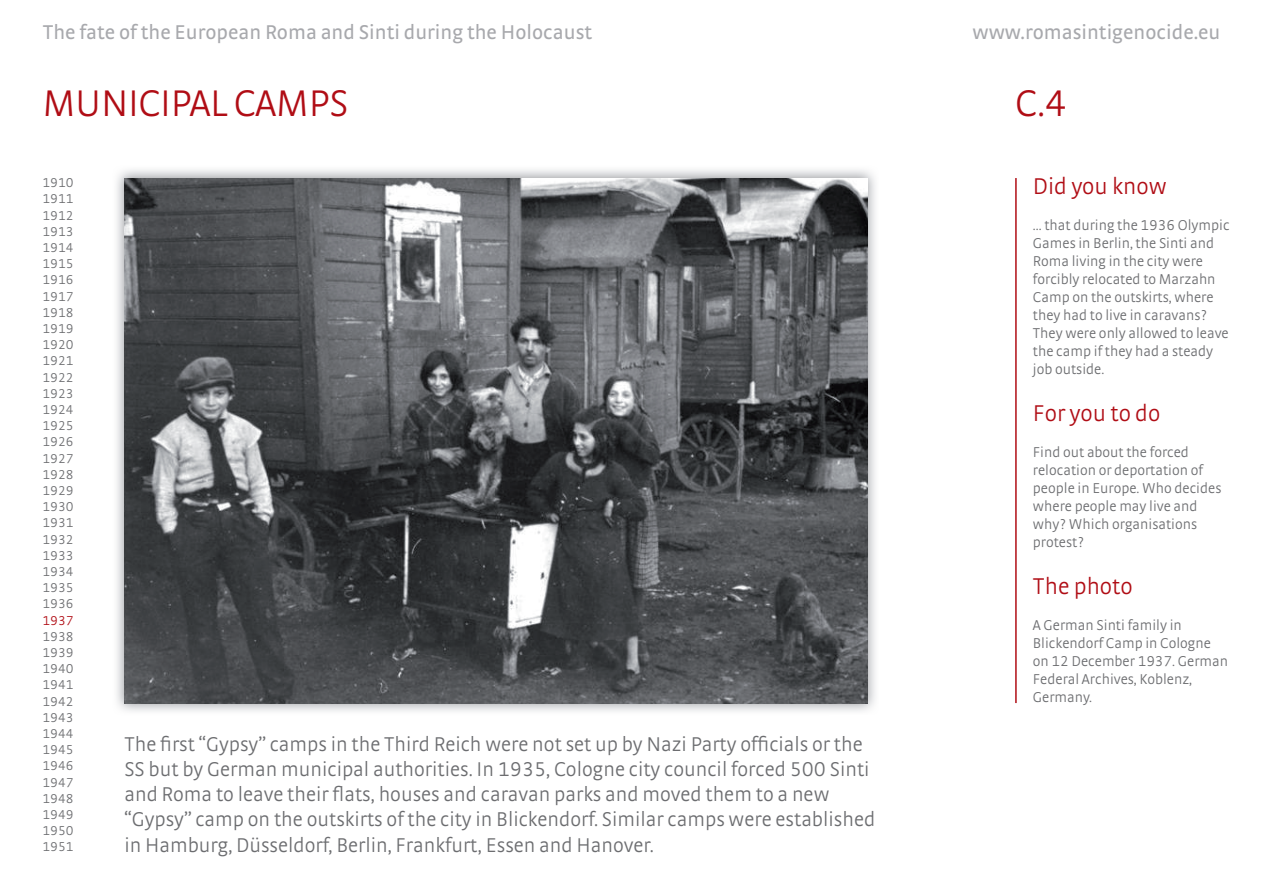
<style>
.page{position:relative;width:1263px;height:893px;background:#fff}
.page>*{position:absolute;margin:0;border:0;box-sizing:border-box;transform-origin:0 0}
.t1{font:300 39px "Strada TF";letter-spacing:-.01em;color:#b00d15}
.t2{font:300 24px "Strada TF";color:#b00d15}
.t3{font:300 21px/25.2px "Strada TF";color:#6c6d70}
.t4{font:21px "Strada TF";color:#a8a9ad}
.t5{font:300 15px/18px "Strada TF";color:#6c6d70}
.t6{font:300 13.5px/16.2px "Strada TF";color:#6c6d70;text-align:justify}
.t7{font:300 13.5px "Strada TF";color:#b00d15}
</style>
<div class="page">
<img style="left:116px;top:169px;width:759px;height:543px">
<img style="left:124px;top:178px;width:743px;height:525px">
<hr style="left:1015px;top:178px;width:2px;height:525px;background:#b00d15">
<h3 class="t4" style="left:43px;top:20px;width:551px">The fate of the European Roma and Sinti during the Holocaust</h3>
<h3 class="t4" style="left:972px;top:20px;width:249px">www.romasintigenocide.eu</h3>
<h1 class="t1" style="left:43px;top:81px;width:307px">MUNICIPAL CAMPS</h1>
<h1 class="t1" style="left:1015px;top:81px;width:54px">C.4</h1>
<p class="t6" style="left:43px;top:175px;width:33px">1910<br>1911<br>1912<br>1913<br>1914<br>1915<br>1916<br>1917<br>1918<br>1919<br>1920<br>1921<br>1922<br>1923<br>1924<br>1925<br>1926<br>1927<br>1928<br>1929<br>1930<br>1931<br>1932<br>1933<br>1934<br>1935<br>1936</p>
<p class="t7" style="left:43px;top:613px;width:33px">1937</p>
<p class="t6" style="left:43px;top:628px;width:33px">1938<br>1939<br>1940<br>1941<br>1942<br>1943<br>1944<br>1945<br>1946<br>1947<br>1948<br>1949<br>1950<br>1951</p>
<p class="t3" style="left:124px;top:731px;width:752px">The first “Gypsy” camps in the Third Reich were not set up by Nazi Party officials or the SS but by German municipal authorities. In 1935, Cologne city council forced 500 Sinti and Roma to leave their flats, houses and caravan parks and moved them to a new “Gypsy” camp on the outskirts of the city in Blickendorf. Similar camps were established in Hamburg, Düsseldorf, Berlin, Frankfurt, Essen and Hanover.</p>
<h2 class="t2" style="left:1033px;top:173px;width:135px">Did you know</h2>
<p class="t5" style="left:1033px;top:216px;width:198px">... that during the 1936 Olympic<br>Games in Berlin, the Sinti and<br>Roma living in the city were forcibly relocated to Marzahn<br>Camp on the outskirts, where they had to live in caravans?<br>They were only allowed to leave the camp if they had a steady job outside.</p>
<h2 class="t2" style="left:1033px;top:399px;width:129px">For you to do</h2>
<p class="t5" style="left:1033px;top:443px;width:190px">Find out about the forced relocation or deportation of people in Europe. Who decides where people may live and why? Which organisations protest?</p>
<h2 class="t2" style="left:1033px;top:572px;width:101px">The photo</h2>
<p class="t5" style="left:1033px;top:615px;width:197px">A German Sinti family in<br>Blickendorf Camp in Cologne on 12 December 1937. German<br>Federal Archives, Koblenz,<br>Germany.</p>
</div>
